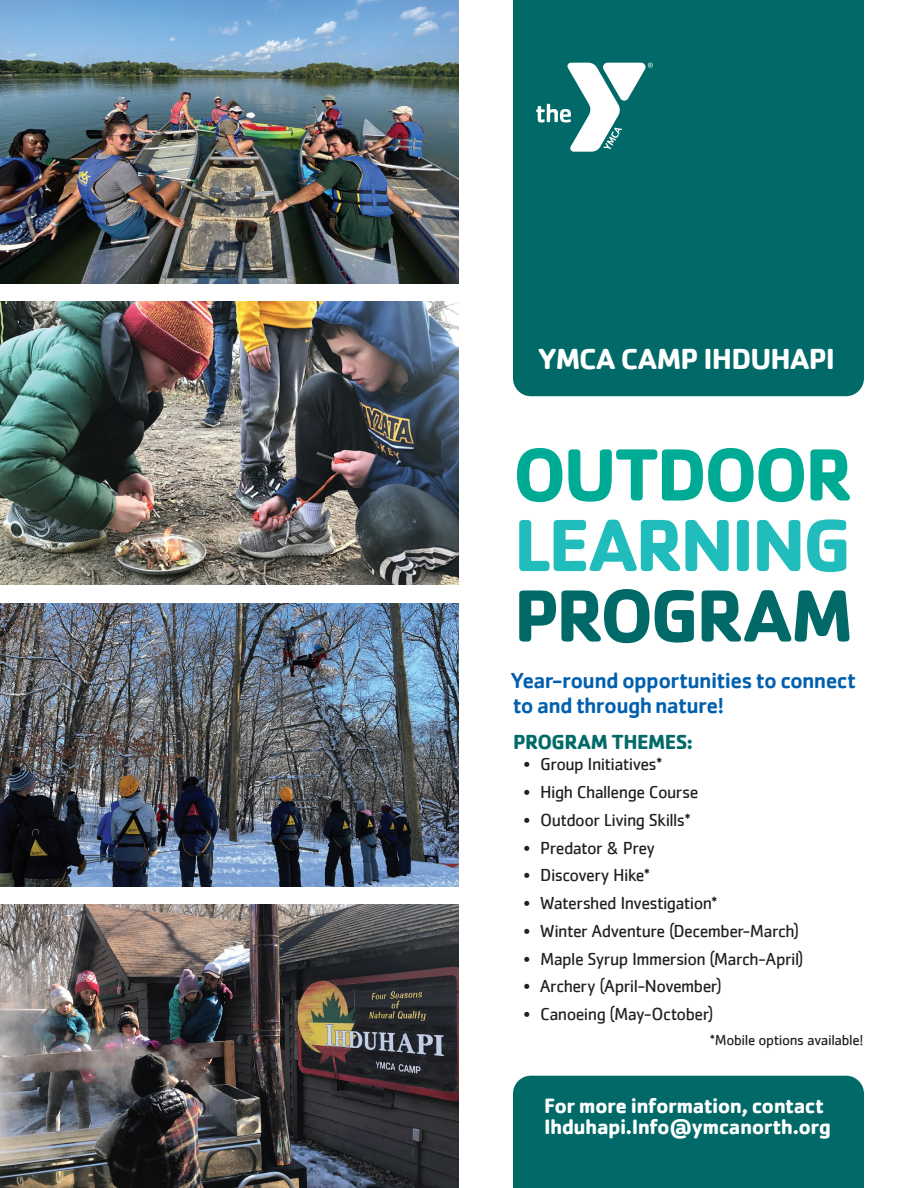
<style>
.page{position:relative;width:918px;height:1188px;background:#fff}
.page>*{position:absolute;margin:0;border:0;box-sizing:border-box;transform-origin:0 0}
.t1{font:700 76.5px "Cachet";letter-spacing:-.04em;color:#21bdbd}
.t2{font:700 76.5px "Cachet";letter-spacing:-.04em;color:#00ab95}
.t3{font:700 76.5px "Cachet";letter-spacing:-.04em;color:#016a69}
.t4{font:700 30px "Cachet";letter-spacing:-.025em;color:#fff}
.t5{font:500 22.5px/25.5px "Cachet";letter-spacing:-.03em;color:#0160ae}
.t6{font:700 21.45px/21.5px "Cachet";letter-spacing:-.03em;color:#fff}
.t7{font:700 21px "Cachet";letter-spacing:-.025em;color:#016a69}
.t8{font:18px "Cachet";letter-spacing:-.03em;color:#231f20}
.t9{font:15px "Cachet";letter-spacing:-.025em;color:#231f20}
</style>
<div class="page">
<div style="left:513px;top:0;width:351px;height:396px;background:#016a69"></div>
<img style="left:0;top:0;width:459px;height:284px">
<img style="left:0;top:603px;width:459px;height:283px">
<img style="left:0;top:904px;width:459px;height:284px">
<img style="left:0;top:302px;width:459px;height:283px">
<div style="left:513px;top:1076px;width:351px;height:112px;background:#016a69"></div>
<svg style="left:536px;top:63px;width:117px;height:89px"></svg>
<h2 class="t4" style="left:538px;top:339px;width:299px">YMCA CAMP IHDUHAPI</h2>
<h1 class="t2" style="left:513px;top:425px;width:342px">OUTDOOR</h1>
<h1 class="t1" style="left:514px;top:496px;width:339px">LEARNING</h1>
<h1 class="t3" style="left:514px;top:566px;width:341px">PROGRAM</h1>
<p class="t5" style="left:511px;top:667px;width:347px">Year-round opportunities to connect to and through nature!</p>
<p class="t7" style="left:513px;top:729px;width:182px">PROGRAM THEMES:</p>
<p class="t8" style="left:523px;top:754px;width:141px">• Group Initiatives*</p>
<p class="t8" style="left:523px;top:782px;width:177px">• High Challenge Course</p>
<p class="t8" style="left:523px;top:809px;width:169px">• Outdoor Living Skills*</p>
<p class="t8" style="left:523px;top:837px;width:133px">• Predator &amp; Prey</p>
<p class="t8" style="left:523px;top:865px;width:128px">• Discovery Hike*</p>
<p class="t8" style="left:523px;top:893px;width:196px">• Watershed Investigation*</p>
<p class="t8" style="left:523px;top:920px;width:277px">• Winter Adventure (December-March)</p>
<p class="t8" style="left:523px;top:948px;width:282px">• Maple Syrup Immersion (March-April)</p>
<p class="t8" style="left:523px;top:976px;width:200px">• Archery (April-November)</p>
<p class="t8" style="left:523px;top:1004px;width:192px">• Canoeing (May-October)</p>
<p class="t9" style="left:710px;top:1031px;width:155px">*Mobile options available!</p>
<p class="t6" style="left:544px;top:1094px;width:288px">For more information, contact<br>Ihduhapi.Info@ymcanorth.org</p>
</div>
